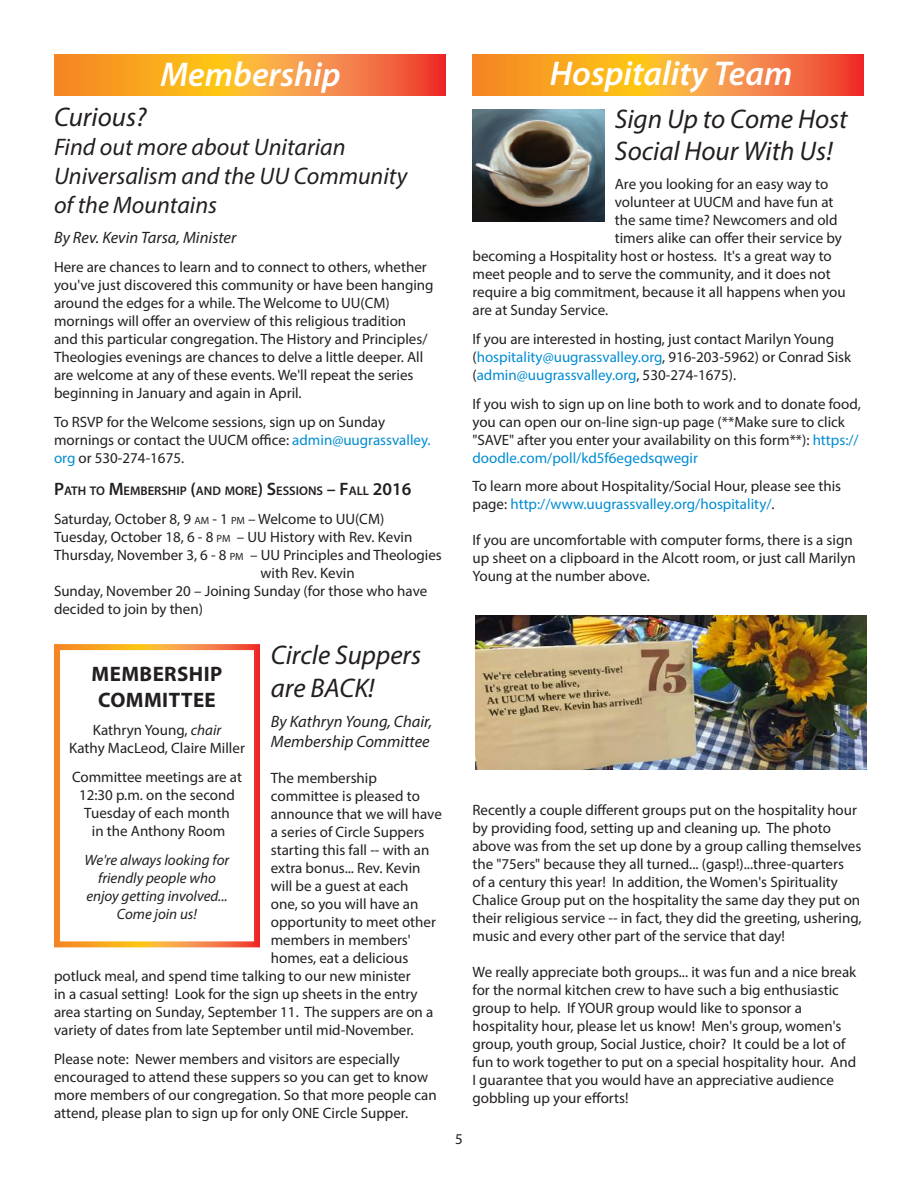
<style>
.page{position:relative;width:918px;height:1188px;background:#fff}
.page>*{position:absolute;margin:0;border:0;box-sizing:border-box;transform-origin:0 0}
.t1{font:italic 600 34.5px "Myriad Pro";color:#fff}
.t2{font:italic 27px/32.4px "Myriad Pro";color:#231f20}
.t3{font:italic 24px/28.8px "Myriad Pro";color:#231f20}
.t4{font:700 21px/25.2px "Myriad Pro";letter-spacing:.02em;color:#231f20;text-align:center}
.t5{font:italic 16.5px/19.8px "Myriad Pro";color:#231f20}
.t6{font:15px/18px "Myriad Pro";color:#231f20}
.t7{font:italic 15px/18px "Myriad Pro";color:#231f20;text-align:center}
.t8{font:600 12.6px "Myriad Pro";color:#231f20}
.s1{color:#008cd3}
.s2{font-size:18px}
.s3{font-style:inherit}
.s4{font-size:10.5px}
.s5{font-style:italic}
</style>
<div class="page">
<svg style="left:54px;top:54px;width:392px;height:41px;background:#f79230"></svg>
<svg style="left:472px;top:54px;width:392px;height:41px;background:#f79330"></svg>
<img style="left:472px;top:110px;width:132px;height:112px">
<img style="left:475px;top:616px;width:392px;height:153px">
<h1 class="t1" style="left:161px;top:53px;width:182px">Membership</h1>
<h2 class="t2" style="left:54px;top:101px;width:94px">Curious?</h2>
<h3 class="t3" style="left:54px;top:132px;width:355px">Find out more about Unitarian<br>Universalism and the UU Community of the Mountains</h3>
<p class="t5" style="left:54px;top:227px;width:184px">By Rev. Kevin Tarsa, Minister</p>
<p class="t6" style="left:54px;top:258px;width:381px">Here are chances to learn and to connect to others, whether you've just discovered this community or have been hanging around the edges for a while. The Welcome to UU(CM) mornings will offer an overview of this religious tradition and this particular congregation. The History and Principles/ Theologies evenings are chances to delve a little deeper. All are welcome at any of these events. We'll repeat the series beginning in January and again in April.</p>
<p class="t6" style="left:54px;top:413px;width:378px">To RSVP for the Welcome sessions, sign up on Sunday mornings or contact the UUCM office: <span class="s1">admin@uugrassvalley. org</span> or 530-274-1675.</p>
<p class="t8" style="left:54px;top:483px;width:359px"><span class="s2">P</span>ATH TO <span class="s2">M</span>EMBERSHIP <span class="s2">(</span>AND MORE<span class="s2">) S</span>ESSIONS <span class="s2">– F</span>ALL <span class="s2">2016</span></p>
<p class="t6" style="left:54px;top:510px;width:332px">Saturday, October 8, <span class="s3">9</span> <span class="s4">AM</span> <span class="s3">- 1</span> <span class="s4">PM</span> – Welcome to UU(CM)</p>
<p class="t6" style="left:54px;top:528px;width:360px">Tuesday, October 18, <span class="s3">6 - 8</span> <span class="s4">PM</span> – UU History with Rev. Kevin</p>
<p class="t6" style="left:54px;top:546px;width:389px">Thursday, November 3, <span class="s3">6 - 8</span> <span class="s4">PM</span> – UU Principles and Theologies</p>
<p class="t6" style="left:261px;top:564px;width:96px">with Rev. Kevin</p>
<p class="t6" style="left:54px;top:582px;width:375px">Sunday, November 20 – Joining Sunday (for those who have</p>
<p class="t6" style="left:54px;top:600px;width:151px">decided to join by then)</p>
<h2 class="t2" style="left:271px;top:639px;width:152px">Circle Suppers are BACK!</h2>
<p class="t5" style="left:271px;top:712px;width:163px">By Kathryn Young, Chair,<br>Membership Committee</p>
<p class="t6" style="left:271px;top:769px;width:108px">The membership</p>
<p class="t6" style="left:271px;top:787px;width:151px">committee is pleased to</p>
<p class="t6" style="left:271px;top:805px;width:173px">announce that we will have</p>
<p class="t6" style="left:271px;top:823px;width:155px">a series of Circle Suppers</p>
<p class="t6" style="left:271px;top:841px;width:160px">starting this fall -- with an</p>
<p class="t6" style="left:271px;top:859px;width:151px">extra bonus... Rev. Kevin</p>
<p class="t6" style="left:271px;top:877px;width:139px">will be a guest at each</p>
<p class="t6" style="left:271px;top:895px;width:149px">one, so you will have an</p>
<p class="t6" style="left:271px;top:913px;width:167px">opportunity to meet other</p>
<p class="t6" style="left:271px;top:931px;width:141px">members in members'</p>
<p class="t6" style="left:271px;top:949px;width:139px">homes, eat a delicious</p>
<p class="t6" style="left:54px;top:967px;width:358px">potluck meal, and spend time talking to our new minister</p>
<p class="t6" style="left:54px;top:985px;width:365px">in a casual setting! Look for the sign up sheets in the entry</p>
<p class="t6" style="left:54px;top:1003px;width:381px">area starting on Sunday, September 11. The suppers are on a</p>
<p class="t6" style="left:54px;top:1021px;width:361px">variety of dates from late September until mid-November.</p>
<p class="t6" style="left:54px;top:1050px;width:384px">Please note: Newer members and visitors are especially encouraged to attend these suppers so you can get to know more members of our congregation. So that more people can attend, please plan to sign up for only ONE Circle Supper.</p>
<h3 class="t4" style="left:92px;top:661px;width:132px">MEMBERSHIP<br>COMMITTEE</h3>
<p class="t6" style="left:69px;top:721px;width:177px;text-align:center">Kathryn Young, <span class="s5">chair<br></span>Kathy MacLeod, Claire Miller</p>
<p class="t6" style="left:72px;top:768px;width:172px;text-align:center">Committee meetings are at<br>12:30 p.m. on the second<br>Tuesday of each month<br>in the Anthony Room</p>
<p class="t7" style="left:85px;top:851px;width:146px">We're always looking for friendly people who enjoy getting involved...<br>Come join us!</p>
<h1 class="t1" style="left:550px;top:51px;width:244px">Hospitality Team</h1>
<h2 class="t2" style="left:615px;top:102px;width:234px">Sign Up to Come Host<br>Social Hour With Us!</h2>
<p class="t6" style="left:615px;top:175px;width:215px">Are you looking for an easy way to</p>
<p class="t6" style="left:615px;top:193px;width:220px">volunteer at UUCM and have fun at</p>
<p class="t6" style="left:615px;top:211px;width:224px">the same time? Newcomers and old</p>
<p class="t6" style="left:615px;top:229px;width:229px">timers alike can offer their service by</p>
<p class="t6" style="left:473px;top:247px;width:361px">becoming a Hospitality host or hostess. It's a great way to</p>
<p class="t6" style="left:473px;top:265px;width:360px">meet people and to serve the community, and it does not</p>
<p class="t6" style="left:473px;top:283px;width:375px">require a big commitment, because it all happens when you</p>
<p class="t6" style="left:473px;top:301px;width:137px">are at Sunday Service.</p>
<p class="t6" style="left:473px;top:329px;width:380px">If you are interested in hosting, just contact Marilyn Young (<span class="s1">hospitality@uugrassvalley.org</span>, 916-203-5962) or Conrad Sisk (<span class="s1">admin@uugrassvalley.org</span>, 530-274-1675).</p>
<p class="t6" style="left:473px;top:394px;width:390px">If you wish to sign up on line both to work and to donate food, you can open our on-line sign-up page (**Make sure to click "SAVE" after you enter your availability on this form**): <span class="s1">https:// doodle.com/poll/kd5f6egedsqwegir</span></p>
<p class="t6" style="left:473px;top:477px;width:370px">To learn more about Hospitality/Social Hour, please see this page: <span class="s1">http://www.uugrassvalley.org/hospitality/</span>.</p>
<p class="t6" style="left:473px;top:531px;width:385px">If you are uncomfortable with computer forms, there is a sign up sheet on a clipboard in the Alcott room, or just call Marilyn<br>Young at the number above.</p>
<p class="t6" style="left:473px;top:801px;width:391px">Recently a couple different groups put on the hospitality hour by providing food, setting up and cleaning up. The photo above was from the set up done by a group calling themselves the "75ers" because they all turned... (gasp!)...three-quarters<br>of a century this year! In addition, the Women's Spirituality Chalice Group put on the hospitality the same day they put on their religious service -- in fact, they did the greeting, ushering, music and every other part of the service that day!</p>
<p class="t6" style="left:473px;top:963px;width:385px">We really appreciate both groups... it was fun and a nice break for the normal kitchen crew to have such a big enthusiastic group to help. If YOUR group would like to sponsor a hospitality hour, please let us know! Men's group, women's group, youth group, Social Justice, choir? It could be a lot of fun to work together to put on a special hospitality hour. And I guarantee that you would have an appreciative audience gobbling up your efforts!</p>
<p class="t6" style="left:455px;top:1130px;width:9px">5</p>
</div>
